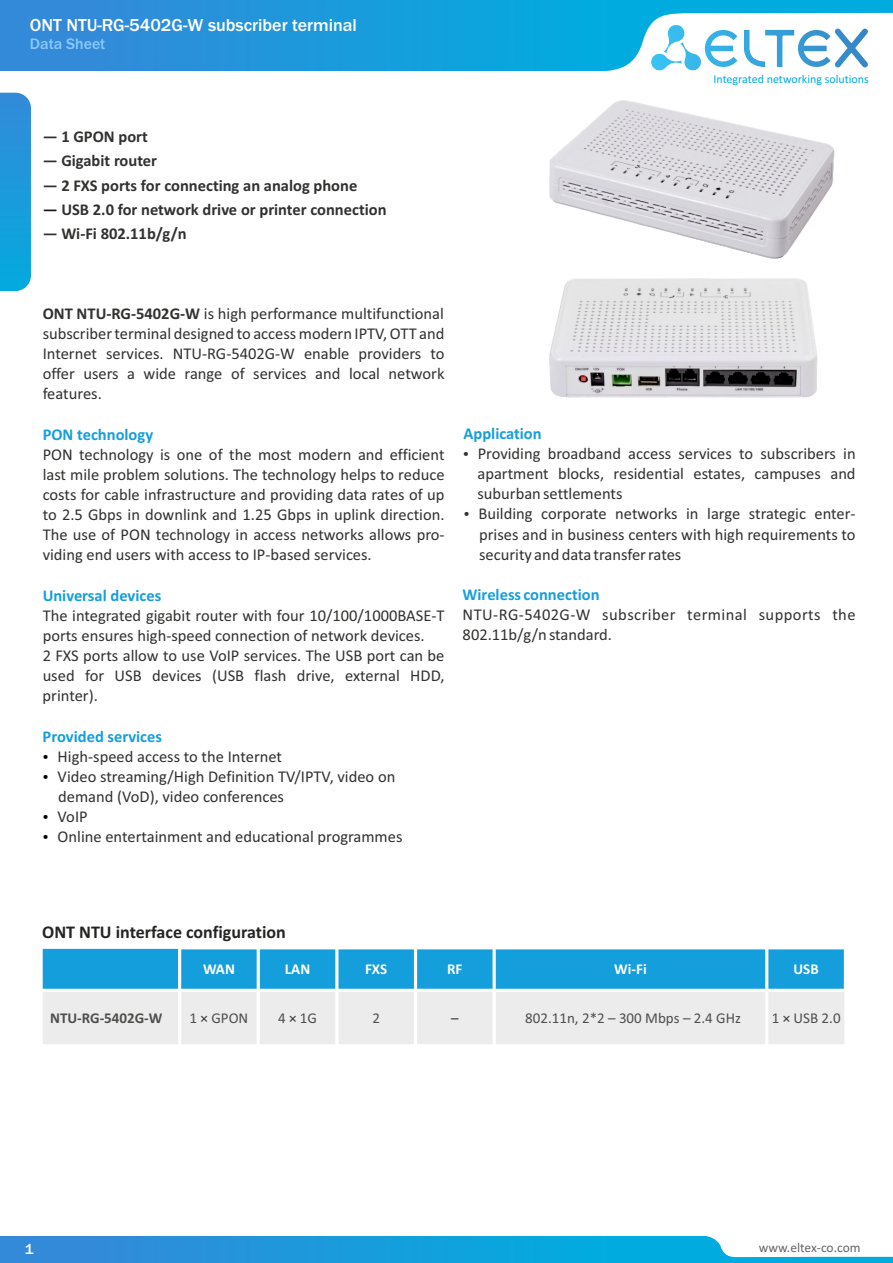
<style>
.page{position:relative;width:893px;height:1263px;background:#fff}
.page>*{position:absolute;margin:0;border:0;box-sizing:border-box;transform-origin:0 0}
.t1{font:500 18px "Franklin Gothic";color:#fff}
.t2{font:700 18px "Calibri";color:#242423}
.t3{font:16.5px/20.1px "Calibri";color:#313130}
.t4{font:700 16.5px "Calibri";color:#313130}
.t5{font:700 16.5px "Calibri";color:#159edc}
.t6{font:16.5px/20.1px "Calibri";letter-spacing:.025em;color:#313130}
.t7{font:500 15.75px "Franklin Gothic";color:#8ac9fc}
.t8{font:15px "Calibri";color:#4e4e4d}
.t9{font:700 15px "Calibri";color:#fff}
.t10{font:700 15px "Calibri";color:#4e4e4d}
.t11{font:500 15px "Franklin Gothic";color:#fff}
.t12{font:15px "Calibri";color:#313130}
.t13{font:13.5px "Calibri";color:#666}
.t14{font:12px "Calibri";color:#00acdf}
.s1{color:#1c1c17}
.s2{font-weight:700}
.s3{color:#313130}
</style>
<div class="page">
<svg style="left:0;top:93px;width:31px;height:198px"></svg>
<div style="left:0;top:1236px;width:893px;height:27px;background:linear-gradient(to right,#3489d9,#00b4e0)"></div>
<svg style="left:703px;top:1236px;width:190px;height:21px"></svg>
<div style="left:42px;top:948px;width:138px;height:42px;background:#159edc"></div>
<div style="left:180px;top:948px;width:78px;height:42px;background:#159edc"></div>
<div style="left:258px;top:948px;width:79px;height:42px;background:#159edc"></div>
<div style="left:337px;top:948px;width:78px;height:42px;background:#159edc"></div>
<div style="left:415px;top:948px;width:79px;height:42px;background:#159edc"></div>
<div style="left:494px;top:948px;width:273px;height:42px;background:#159edc"></div>
<div style="left:767px;top:948px;width:78px;height:42px;background:#159edc"></div>
<div style="left:42px;top:990px;width:138px;height:56px;background:#ececec"></div>
<div style="left:180px;top:990px;width:78px;height:56px;background:#ececec"></div>
<div style="left:258px;top:990px;width:79px;height:56px;background:#ececec"></div>
<div style="left:337px;top:990px;width:78px;height:56px;background:#ececec"></div>
<div style="left:415px;top:990px;width:79px;height:56px;background:#ececec"></div>
<div style="left:494px;top:990px;width:273px;height:56px;background:#ececec"></div>
<div style="left:767px;top:990px;width:78px;height:56px;background:#ececec"></div>
<hr style="left:41px;top:947px;width:2px;height:100px;background:#fff">
<hr style="left:178px;top:946px;width:3px;height:101px;background:#fff">
<hr style="left:257px;top:946px;width:3px;height:101px;background:#fff">
<hr style="left:335px;top:946px;width:3px;height:101px;background:#fff">
<hr style="left:414px;top:946px;width:3px;height:101px;background:#fff">
<hr style="left:493px;top:946px;width:3px;height:101px;background:#fff">
<hr style="left:765px;top:946px;width:3px;height:101px;background:#fff">
<hr style="left:844px;top:989px;width:2px;height:58px;background:#fff">
<hr style="left:844px;top:946px;width:3px;height:46px;background:#fff">
<hr style="left:41px;top:1044px;width:805px;height:3px;background:#fff">
<hr style="left:41px;top:989px;width:806px;height:3px;background:#fff">
<hr style="left:41px;top:947px;width:140px;height:2px;background:#fff">
<hr style="left:178px;top:946px;width:669px;height:3px;background:#fff">
<div style="left:0;top:0;width:893px;height:71px;background:linear-gradient(to right,#3489d9,#00b4e0)"></div>
<img style="left:549px;top:279px;width:269px;height:119px">
<img style="left:549px;top:100px;width:286px;height:179px">
<svg style="left:589px;top:13px;width:304px;height:58px"></svg>
<p class="t1" style="left:30px;top:19px;width:329px">ONT NTU-RG-5402G-W subscriber terminal</p>
<p class="t7" style="left:30px;top:38px;width:77px">Data Sheet</p>
<p class="t4" style="left:43px;top:130px;width:107px">— 1 GPON port</p>
<p class="t4" style="left:43px;top:154px;width:116px">— Gigabit router</p>
<p class="t4" style="left:43px;top:178px;width:316px">— 2 FXS ports for connecting an analog phone</p>
<p class="t4" style="left:43px;top:202px;width:345px"><span class="s1">—</span> USB 2.0 for network drive or printer connection</p>
<p class="t4" style="left:43px;top:227px;width:146px">— Wi-Fi 802.11b/g/n</p>
<p class="t14" style="left:713px;top:73px;width:157px">Integrated networking solutions</p>
<p class="t3" style="left:43px;top:304px;width:403px;text-align:justify"><span class="s2">ONT NTU-RG-5402G-W</span> is high performance multifunctional subscriber terminal designed to access modern IPTV, OTT and Internet services. NTU-RG-5402G-W enable providers to offer users a wide range of services and local network features.</p>
<p class="t5" style="left:43px;top:427px;width:112px">PON technology</p>
<p class="t3" style="left:43px;top:445px;width:403px;text-align:justify">PON technology is one of the most modern and efficient last mile problem solutions. The technology helps to reduce costs for cable infrastructure and providing data rates of up to 2.5 Gbps in downlink and 1.25 Gbps in uplink direction.<br>The use of PON technology in access networks allows pro&shy;viding end users with access to IP-based services.</p>
<p class="t5" style="left:43px;top:588px;width:120px">Universal devices</p>
<p class="t3" style="left:43px;top:607px;width:403px">The integrated gigabit router with four 10/100/1000BASE-T ports ensures high-speed connection of network devices.<br>2 FXS ports allow to use VoIP services. The USB port can be used for USB devices (USB flash drive, external HDD, printer).</p>
<p class="t5" style="left:43px;top:729px;width:121px">Provided services</p>
<p class="t3" style="left:58px;top:748px;width:346px">High-speed access to the Internet<br>Video streaming/High Definition TV/IPTV, video on demand (VoD), video conferences<br>VoIP<br>Online entertainment and educational programmes</p>
<p class="t5" style="left:464px;top:426px;width:80px">Application</p>
<p class="t3" style="left:477px;top:445px;width:380px">Providing broadband access services to subscribers in apartment blocks, residential estates, campuses and suburban settlements<br>Building corporate networks in large strategic enter&shy;prises and in business centers with high requirements to security and data transfer rates</p>
<p class="t5" style="left:463px;top:588px;width:138px">Wireless connection</p>
<p class="t6" style="left:463px;top:606px;width:394px">NTU-RG-5402G-W subscriber terminal supports the<br>802.11b/g/n standard.</p>
<p class="t2" style="left:42px;top:924px;width:245px">ONT NTU interface configuration</p>
<p class="t9" style="left:203px;top:963px;width:33px">WAN</p>
<p class="t9" style="left:285px;top:963px;width:27px">LAN</p>
<p class="t9" style="left:365px;top:963px;width:23px">FXS</p>
<p class="t9" style="left:447px;top:963px;width:17px">RF</p>
<p class="t9" style="left:614px;top:963px;width:34px">Wi-Fi</p>
<p class="t9" style="left:793px;top:963px;width:27px">USB</p>
<p class="t10" style="left:50px;top:1012px;width:114px">NTU-RG-5402G-W</p>
<p class="t8" style="left:190px;top:1012px;width:60px">1 <span class="s3">×</span> GPON</p>
<p class="t8" style="left:278px;top:1012px;width:40px">4 <span class="s3">×</span> 1G</p>
<p class="t8" style="left:372px;top:1012px;width:9px">2</p>
<p class="t12" style="left:451px;top:1012px;width:9px">–</p>
<p class="t8" style="left:525px;top:1012px;width:217px">802.11n, 2*2 – 300 Mbps – 2.4 GHz</p>
<p class="t8" style="left:772px;top:1012px;width:70px">1 <span class="s3">×</span> USB 2.0</p>
<p class="t11" style="left:25px;top:1243px;width:10px">1</p>
<p class="t13" style="left:759px;top:1242px;width:103px">www.eltex-co.com</p>
</div>
